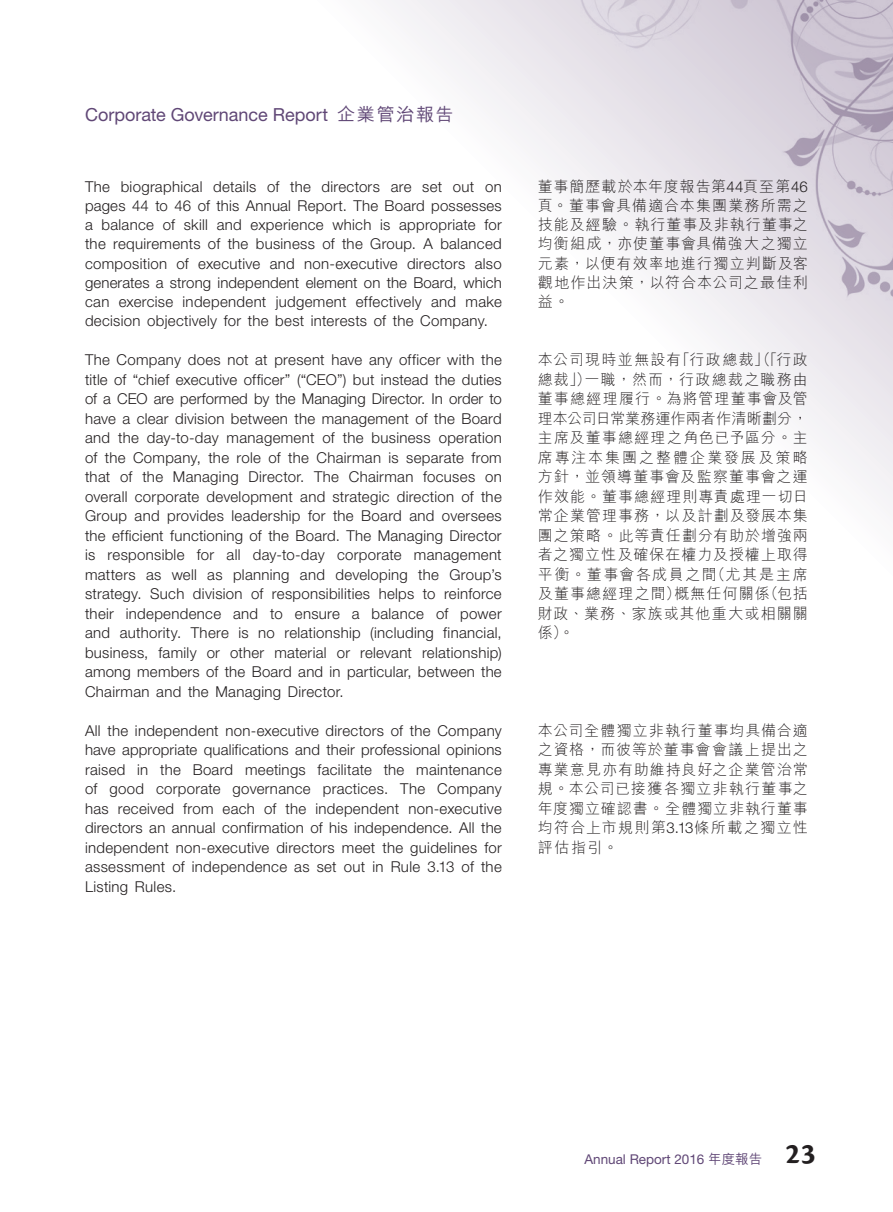
<style>
.page{position:relative;width:893px;height:1212px;background:#fff}
.page>*{position:absolute;margin:0;border:0;box-sizing:border-box;transform-origin:0 0}
._01_Body_Text{font:700 30px "Cronos Pro";color:#231f20}
.t1{font:18px "Helvetica Neue LT Std";color:#604776}
._11_P0{font:300 15px/19.5px "Helvetica Neue LT Std";letter-spacing:.02em;color:#231f20;text-align:justify}
._11_P0-2{font:300 15px/19.5px "M Hei HK";letter-spacing:.075em;color:#231f20;text-align:justify}
.t2{font:13.5px "Helvetica Neue LT Std";color:#604776}
.s1{font-family:"M Hei HK";font-weight:500}
.s2{font-family:"Helvetica Neue LT Std"}
</style>
<div class="page">
<svg style="left:382px;top:0;width:511px;height:511px"></svg>
<img style="left:580px;top:0;width:313px;height:300px">
<p class="t1" style="left:85px;top:104px;width:370px">Corporate Governance Report <span class="s1">企業管治報告</span></p>
<p class="_11_P0" style="left:85px;top:177px;width:418px">The biographical details of the directors are set out on pages 44 to 46 of this Annual Report. The Board possesses a balance of skill and experience which is appropriate for the requirements of the business of the Group. A balanced composition of executive and non-executive directors also generates a strong independent element on the Board, which can exercise independent judgement effectively and make decision objectively for the best interests of the Company.</p>
<p class="_11_P0" style="left:85px;top:350px;width:418px">The Company does not at present have any officer with the title of “chief executive officer” (“CEO”) but instead the duties of a CEO are performed by the Managing Director. In order to have a clear division between the management of the Board and the day-to-day management of the business operation of the Company, the role of the Chairman is separate from that of the Managing Director. The Chairman focuses on overall corporate development and strategic direction of the Group and provides leadership for the Board and oversees the efficient functioning of the Board. The Managing Director is responsible for all day-to-day corporate management matters as well as planning and developing the Group’s strategy. Such division of responsibilities helps to reinforce their independence and to ensure a balance of power and authority. There is no relationship (including financial, business, family or other material or relevant relationship) among members of the Board and in particular, between the Chairman and the Managing Director.</p>
<p class="_11_P0" style="left:85px;top:720px;width:418px">All the independent non-executive directors of the Company have appropriate qualifications and their professional opinions raised in the Board meetings facilitate the maintenance of good corporate governance practices. The Company has received from each of the independent non-executive directors an annual confirmation of his independence. All the independent non-executive directors meet the guidelines for assessment of independence as set out in Rule 3.13 of the Listing Rules.</p>
<p class="_11_P0-2" style="left:538px;top:176px;width:272px">董事簡歷載於本年度報告第<span class="s2">44</span>頁至第<span class="s2">46</span>頁。董事會具備適合本集團業務所需之技能及經驗。執行董事及非執行董事之均衡組成，亦使董事會具備強大之獨立元素，以便有效率地進行獨立判斷及客觀地作出決策，以符合本公司之最佳利益。</p>
<p class="_11_P0-2" style="left:538px;top:349px;width:272px">本公司現時並無設有「行政總裁」（「行政總裁」）一職，然而，行政總裁之職務由董事總經理履行。為將管理董事會及管理本公司日常業務運作兩者作清晰劃分，主席及董事總經理之角色已予區分。主席專注本集團之整體企業發展及策略方針，並領導董事會及監察董事會之運作效能。董事總經理則專責處理一切日常企業管理事務，以及計劃及發展本集團之策略。此等責任劃分有助於增強兩者之獨立性及確保在權力及授權上取得平衡。董事會各成員之間（尤其是主席及董事總經理之間）概無任何關係（包括財政、業務、家族或其他重大或相關關係）。</p>
<p class="_11_P0-2" style="left:538px;top:720px;width:272px">本公司全體獨立非執行董事均具備合適之資格，而彼等於董事會會議上提出之專業意見亦有助維持良好之企業管治常規。本公司已接獲各獨立非執行董事之年度獨立確認書。全體獨立非執行董事均符合上市規則第<span class="s2">3.13</span>條所載之獨立性評估指引。</p>
<p class="t2" style="left:584px;top:1151px;width:179px">Annual Report 2016 <span class="s1">年度報告</span></p>
<p class="_01_Body_Text" style="left:786px;top:1137px;width:32px">23</p>
</div>
